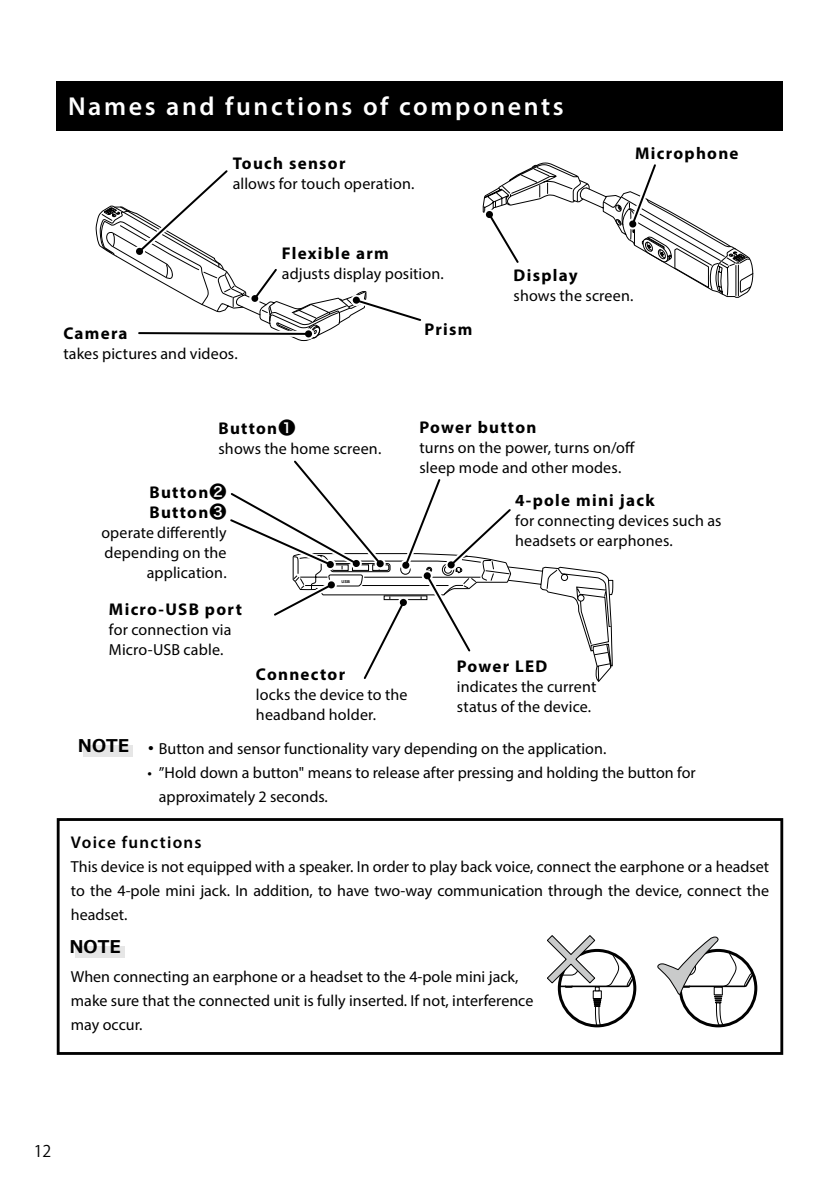
<style>
.page{position:relative;width:840px;height:1191px;background:#fff}
.page>*{position:absolute;margin:0;border:0;box-sizing:border-box;transform-origin:0 0}
.t1{font:600 26px "Myriad Pro";letter-spacing:.1em;color:#fff}
.t2{font:700 17.6px "Meiryo UI";color:#000}
.t3{font:700 17px/20px "Myriad Pro";letter-spacing:.075em;color:#000}
.t4{font:600 17px "Myriad Pro";letter-spacing:.075em;color:#000}
.t5{font:16px/20px "Myriad Pro";color:#000}
.t6{font:16px "Koz Go Pr 6 N";color:#000}
.t7{font:700 4px "Arial";color:#000}
.s1{font-family:"Hira Kaku Pro W6";font-weight:400}
.s2{font-family:"Segoe UI";font-weight:300;font-size:17.6px}
</style>
<div class="page">
<div style="left:57px;top:81px;width:725px;height:50px;background:#000"></div>
<div style="left:83px;top:745px;width:50px;height:12px;background:#e6e6e6"></div>
<div style="left:75px;top:946px;width:50px;height:12px;background:#e6e6e6"></div>
<div style="left:57px;top:818px;width:725px;height:236px;border:3px solid #000"></div>
<svg style="left:230px;top:460px;width:383px;height:222px"></svg>
<svg style="left:482px;top:162px;width:271px;height:136px"></svg>
<svg style="left:547px;top:935px;width:211px;height:93px"></svg>
<svg style="left:95px;top:170px;width:326px;height:171px"></svg>
<h1 class="t1" style="left:68px;top:90px;width:497px">Names and functions of components</h1>
<p class="t3" style="left:232px;top:153px;width:114px">Touch sensor</p>
<p class="t5" style="left:232px;top:174px;width:183px">allows for touch operation.</p>
<p class="t3" style="left:634px;top:143px;width:105px">Microphone</p>
<p class="t3" style="left:63px;top:323px;width:66px">Camera</p>
<p class="t5" style="left:63px;top:343px;width:176px">takes pictures and videos.</p>
<p class="t3" style="left:281px;top:242px;width:108px">Flexible arm</p>
<p class="t5" style="left:281px;top:263px;width:163px">adjusts display position.</p>
<p class="t3" style="left:424px;top:319px;width:49px">Prism</p>
<p class="t3" style="left:513px;top:264px;width:66px">Display</p>
<p class="t5" style="left:513px;top:285px;width:121px">shows the screen.</p>
<p class="t3" style="left:218px;top:417px;width:78px">Button<span class="s1">❶</span></p>
<p class="t5" style="left:218px;top:438px;width:164px">shows the home screen.</p>
<p class="t3" style="left:149px;top:482px;width:78px">Button<span class="s1">❷<br></span>Button<span class="s1">❸</span></p>
<p class="t5" style="left:101px;top:522px;width:127px;text-align:right">operate differently depending on the application.</p>
<p class="t3" style="left:109px;top:598px;width:134px">Micro-USB port</p>
<p class="t5" style="left:109px;top:619px;width:124px">for connection via<br>Micro-USB cable.</p>
<p class="t7" style="left:341px;top:578px;width:10px">USB</p>
<p class="t3" style="left:256px;top:664px;width:91px">Connector</p>
<p class="t5" style="left:256px;top:684px;width:153px">locks the device to the headband holder.</p>
<p class="t3" style="left:419px;top:417px;width:118px">Power button</p>
<p class="t5" style="left:419px;top:437px;width:217px">turns on the power, turns on/off sleep mode and other modes.</p>
<p class="t3" style="left:515px;top:490px;width:141px">4-pole mini jack</p>
<p class="t5" style="left:515px;top:511px;width:208px">for connecting devices such as headsets or earphones.</p>
<p class="t3" style="left:456px;top:655px;width:92px">Power LED</p>
<p class="t5" style="left:456px;top:676px;width:141px">indicates the current status of the device.</p>
<p class="t2" style="left:78px;top:733px;width:53px">NOTE</p>
<p class="t5" style="left:147px;top:738px;width:460px"><span class="s2">•</span> Button and sensor functionality vary depending on the application.</p>
<p class="t5" style="left:159px;top:760px;width:538px;line-height:24px;text-indent:-11px">• ”Hold down a button" means to release after pressing and holding the button for approximately 2 seconds.</p>
<p class="t4" style="left:71px;top:831px;width:132px">Voice functions</p>
<p class="t5" style="left:71px;top:854px;width:699px;line-height:24px;text-align:justify">This device is not equipped with a speaker. In order to play back voice, connect the earphone or a headset to the 4-pole mini jack. In addition, to have two-way communication through the device, connect the headset.</p>
<p class="t2" style="left:69px;top:934px;width:53px">NOTE</p>
<p class="t5" style="left:71px;top:964px;width:463px;line-height:24px">When connecting an earphone or a headset to the 4-pole mini jack, make sure that the connected unit is fully inserted. If not, interference may occur.</p>
<p class="t6" style="left:34px;top:1142px;width:19px">12</p>
</div>
